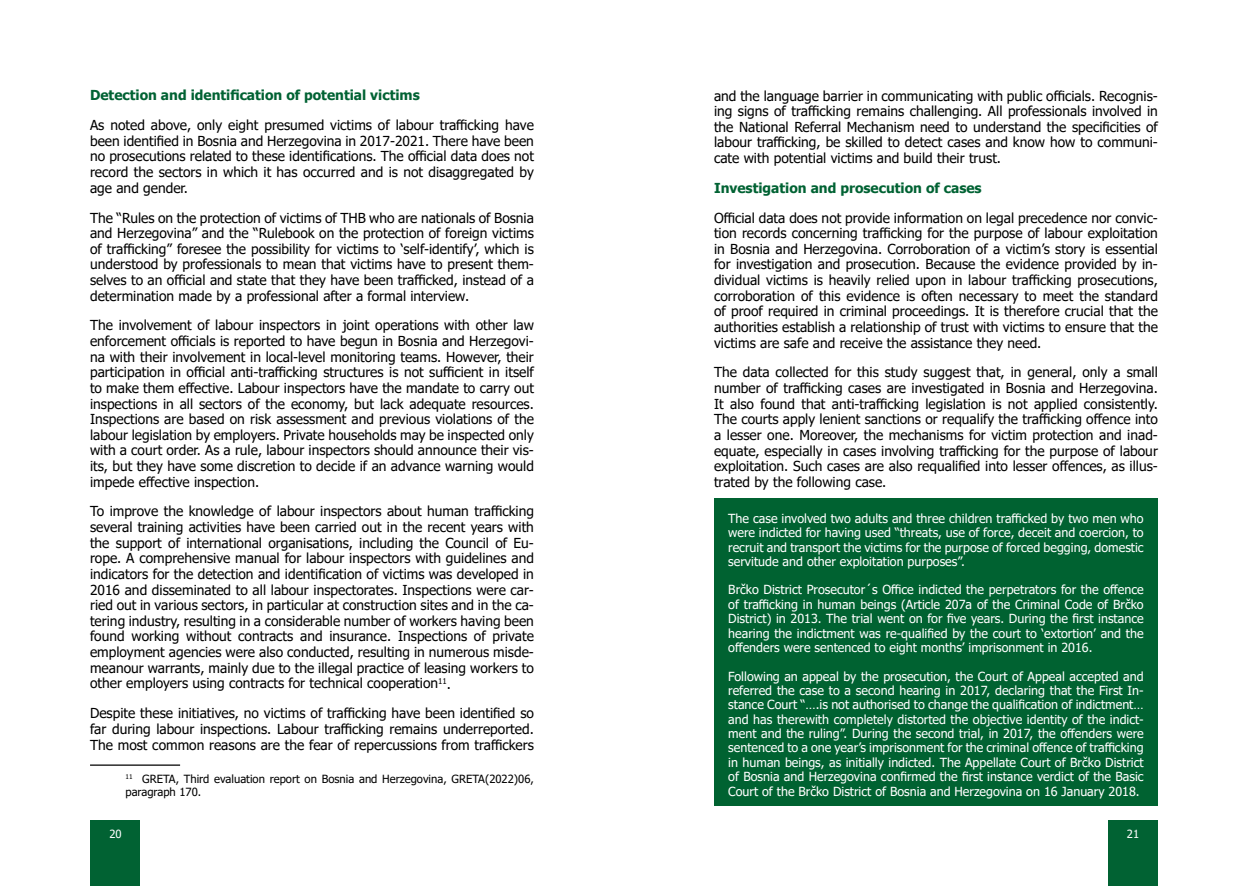
<style>
.page{position:relative;width:1248px;height:886px;background:#fff}
.page>*{position:absolute;margin:0;border:0;box-sizing:border-box;transform-origin:0 0}
.t1{font:13.75px/15.6px "Tahoma";color:#000;text-align:justify}
.t2{font:700 13.75px "Tahoma";color:#016233}
.t3{font:12.5px/14.4px "Tahoma";color:#fff;text-align:justify}
.t4{font:11.25px/13.1px "Tahoma";color:#000}
.t5{font:11.25px "Tahoma";color:#fff}
</style>
<div class="page">
<div style="left:90px;top:820px;width:50px;height:66px;background:#016233"></div>
<div style="left:1108px;top:820px;width:49px;height:66px;background:#016233"></div>
<div style="left:714px;top:498px;width:443px;height:308px;background:#006231"></div>
<hr style="left:90px;top:764px;width:90px;height:2px;background:#000">
<p class="t2" style="left:90px;top:86px;width:331px">Detection and identification of potential victims</p>
<p class="t1" style="left:90px;top:118px;width:445px">As noted above, only eight presumed victims of labour trafficking have been identified in Bosnia and Herzegovina in 2017-2021. There have been no prosecutions related to these identifications. The official data does not record the sectors in which it has occurred and is not disaggregated by age and gender.</p>
<p class="t1" style="left:90px;top:210px;width:445px">The “Rules on the protection of victims of THB who are nationals of Bosnia and Herzegovina” and the “Rulebook on the protection of foreign victims of trafficking” foresee the possibility for victims to ‘self-identify’, which is understood by professionals to mean that victims have to present them&shy;selves to an official and state that they have been trafficked, instead of a determination made by a professional after a formal interview.</p>
<p class="t1" style="left:90px;top:318px;width:445px">The involvement of labour inspectors in joint operations with other law enforcement officials is reported to have begun in Bosnia and Herzegovi&shy;na with their involvement in local-level monitoring teams. However, their participation in official anti-trafficking structures is not sufficient in itself to make them effective. Labour inspectors have the mandate to carry out inspections in all sectors of the economy, but lack adequate resources.<br>Inspections are based on risk assessment and previous violations of the labour legislation by employers. Private households may be inspected only with a court order. As a rule, labour inspectors should announce their vis&shy;its, but they have some discretion to decide if an advance warning would impede effective inspection.</p>
<p class="t1" style="left:90px;top:504px;width:445px">To improve the knowledge of labour inspectors about human trafficking several training activities have been carried out in the recent years with the support of international organisations, including the Council of Eu&shy;rope. A comprehensive manual for labour inspectors with guidelines and indicators for the detection and identification of victims was developed in 2016 and disseminated to all labour inspectorates. Inspections were car&shy;ried out in various sectors, in particular at construction sites and in the ca&shy;tering industry, resulting in a considerable number of workers having been found working without contracts and insurance. Inspections of private employment agencies were also conducted, resulting in numerous misde&shy;meanour warrants, mainly due to the illegal practice of leasing workers to other employers using contracts for technical cooperation<sup>11</sup>.</p>
<p class="t1" style="left:90px;top:706px;width:445px">Despite these initiatives, no victims of trafficking have been identified so far during labour inspections. Labour trafficking remains underreported.<br>The most common reasons are the fear of repercussions from traffickers</p>
<p class="t4" style="left:125px;top:773px;width:410px"><sup>11</sup> GRETA, Third evaluation report on Bosnia and Herzegovina, GRETA(2022)06, paragraph 170.</p>
<p class="t1" style="left:714px;top:88px;width:445px">and the language barrier in communicating with public officials. Recognis&shy;ing signs of trafficking remains challenging. All professionals involved in the National Referral Mechanism need to understand the specificities of labour trafficking, be skilled to detect cases and know how to communi&shy;cate with potential victims and build their trust.</p>
<p class="t2" style="left:714px;top:178px;width:269px">Investigation and prosecution of cases</p>
<p class="t1" style="left:714px;top:211px;width:445px">Official data does not provide information on legal precedence nor convic&shy;tion records concerning trafficking for the purpose of labour exploitation in Bosnia and Herzegovina. Corroboration of a victim’s story is essential for investigation and prosecution. Because the evidence provided by in&shy;dividual victims is heavily relied upon in labour trafficking prosecutions, corroboration of this evidence is often necessary to meet the standard of proof required in criminal proceedings. It is therefore crucial that the authorities establish a relationship of trust with victims to ensure that the victims are safe and receive the assistance they need.</p>
<p class="t1" style="left:714px;top:365px;width:445px">The data collected for this study suggest that, in general, only a small number of trafficking cases are investigated in Bosnia and Herzegovina.<br>It also found that anti-trafficking legislation is not applied consistently.<br>The courts apply lenient sanctions or requalify the trafficking offence into a lesser one. Moreover, the mechanisms for victim protection and inad&shy;equate, especially in cases involving trafficking for the purpose of labour exploitation. Such cases are also requalified into lesser offences, as illus&shy;trated by the following case.</p>
<p class="t3" style="left:728px;top:512px;width:417px">The case involved two adults and three children trafficked by two men who were indicted for having used “threats, use of force, deceit and coercion, to recruit and transport the victims for the purpose of forced begging, domestic servitude and other exploitation purposes”.</p>
<p class="t3" style="left:728px;top:583px;width:417px">Brčko District Prosecutor´s Office indicted the perpetrators for the offence of trafficking in human beings (Article 207a of the Criminal Code of Brčko District) in 2013. The trial went on for five years. During the first instance hearing the indictment was re-qualified by the court to ‘extortion’ and the offenders were sentenced to eight months’ imprisonment in 2016.</p>
<p class="t3" style="left:728px;top:669px;width:417px">Following an appeal by the prosecution, the Court of Appeal accepted and referred the case to a second hearing in 2017, declaring that the First In&shy;stance Court “….is not authorised to change the qualification of indictment… and has therewith completely distorted the objective identity of the indict&shy;ment and the ruling”. During the second trial, in 2017, the offenders were sentenced to a one year’s imprisonment for the criminal offence of trafficking in human beings, as initially indicted. The Appellate Court of Brčko District of Bosnia and Herzegovina confirmed the first instance verdict of the Basic Court of the Brčko District of Bosnia and Herzegovina on 16 January 2018.</p>
<p class="t5" style="left:109px;top:826px;width:14px">20</p>
<p class="t5" style="left:1126px;top:826px;width:14px">21</p>
</div>
